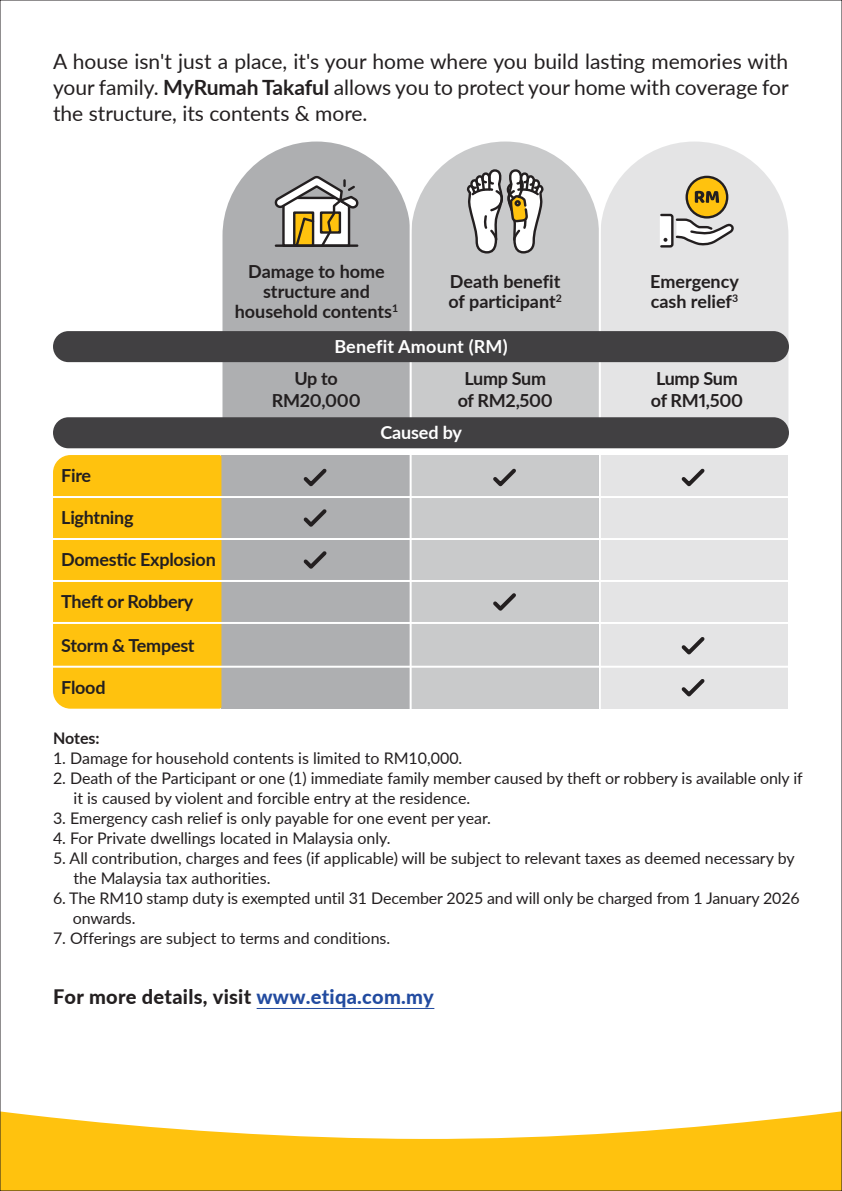
<style>
.page{position:relative;width:842px;height:1191px;background:#fff}
.page>*{position:absolute;margin:0;border:0;box-sizing:border-box;transform-origin:0 0}
.t1{font:21px/26px "Lato";color:#231f20;text-align:justify}
.t2{font:800 20px "Lato";letter-spacing:.015em;color:#231f20}
.t3{font:700 18px/20px "Lato";letter-spacing:-.015em;color:#231f20;text-align:center}
.t4{font:700 18px "Lato";letter-spacing:.005em;color:#fff}
.t5{font:16px/20px "Lato";color:#231f20}
.t6{font:700 16px "Lato";letter-spacing:-.005em;color:#231f20}
.s1{font-weight:700}
.s2{color:#224ba0}
</style>
<div class="page">
<svg style="left:2px;top:1111px;width:838px;height:78px;fill:#ffc20e"></svg>
<hr style="left:257px;top:1008px;width:177px;height:1px;background:#224ba0">
<div style="left:221px;top:455px;width:190px;height:253px;background:#aeafb1"></div>
<div style="left:410px;top:455px;width:189px;height:253px;background:#c9cacb"></div>
<div style="left:598px;top:455px;width:190px;height:253px;background:#e4e4e5"></div>
<svg style="left:222px;top:141px;width:188px;height:276px;background:#b6b7b8"></svg>
<svg style="left:412px;top:141px;width:187px;height:276px;background:#cecfd0"></svg>
<svg style="left:601px;top:141px;width:187px;height:285px;background:#e6e6e7"></svg>
<div style="left:53px;top:455px;width:168px;height:253px;background:#ffc20e"></div>
<hr style="left:410px;top:138px;width:2px;height:577px;background:#fff">
<hr style="left:599px;top:138px;width:2px;height:577px;background:#fff">
<hr style="left:35px;top:496px;width:775px;height:2px;background:#fff">
<hr style="left:35px;top:538px;width:775px;height:2px;background:#fff">
<hr style="left:35px;top:580px;width:775px;height:2px;background:#fff">
<hr style="left:35px;top:622px;width:775px;height:2px;background:#fff">
<hr style="left:35px;top:665px;width:775px;height:2px;background:#fff">
<div style="left:53px;top:417px;width:736px;height:31px;background:#414042;border-radius:16px"></div>
<div style="left:53px;top:331px;width:736px;height:31px;background:#414042;border-radius:16px"></div>
<svg style="left:273px;top:174px;width:88px;height:75px"></svg>
<div style="left:687px;top:177px;width:40px;height:40px;background:#ffc20e;border-radius:50%"></div>
<div style="left:685px;top:176px;width:43px;height:42px;border:2px solid #231f20;border-radius:50%"></div>
<svg style="left:695px;top:191px;width:24px;height:12px"></svg>
<svg style="left:659px;top:213px;width:76px;height:36px"></svg>
<svg style="left:681px;top:637px;width:24px;height:18px"></svg>
<svg style="left:681px;top:679px;width:24px;height:18px"></svg>
<svg style="left:303px;top:468px;width:24px;height:19px"></svg>
<svg style="left:303px;top:509px;width:24px;height:18px"></svg>
<svg style="left:303px;top:551px;width:24px;height:18px"></svg>
<svg style="left:681px;top:468px;width:24px;height:19px"></svg>
<svg style="left:493px;top:468px;width:23px;height:19px"></svg>
<svg style="left:493px;top:593px;width:23px;height:18px"></svg>
<svg style="left:466px;top:167px;width:78px;height:88px"></svg>
<h1 class="t1" style="left:53px;top:47px;width:737px">A house isn't just a place, it's your home where you build lasting memories with your family. <span class="s1">MyRumah Takaful</span> allows you to protect your home with coverage for the structure, its contents &amp; more.</h1>
<p class="t3" style="left:235px;top:260px;width:165px">Damage to home structure and household contents<sup>1</sup></p>
<p class="t3" style="left:448px;top:270px;width:115px;text-align:left">Death benefit of participant<sup>2</sup></p>
<p class="t3" style="left:650px;top:270px;width:90px;text-align:left">Emergency cash relief<sup>3</sup></p>
<p class="t4" style="left:334px;top:333px;width:175px">Benefit Amount (RM)</p>
<p class="t3" style="left:272px;top:366px;width:90px;line-height:22px">Up to<br>RM20,000</p>
<p class="t3" style="left:458px;top:366px;width:97px;line-height:22px">Lump Sum of RM2,500</p>
<p class="t3" style="left:651px;top:366px;width:94px;line-height:22px;text-align:left">Lump Sum of RM1,500</p>
<p class="t3" style="left:61px;top:465px;width:31px">Fire</p>
<p class="t3" style="left:61px;top:507px;width:74px">Lightning</p>
<p class="t3" style="left:61px;top:549px;width:156px">Domestic Explosion</p>
<p class="t3" style="left:61px;top:591px;width:134px">Theft or Robbery</p>
<p class="t3" style="left:61px;top:634px;width:135px">Storm &amp; Tempest</p>
<p class="t3" style="left:61px;top:676px;width:46px">Flood</p>
<p class="t4" style="left:380px;top:419px;width:83px">Caused by</p>
<p class="t6" style="left:53px;top:726px;width:48px">Notes:</p>
<p class="t5" style="left:53px;top:747px;width:411px">1. Damage for household contents is limited to RM10,000.</p>
<p class="t5" style="left:73px;top:767px;width:731px;text-indent:-20px">2. Death of the Participant or one (1) immediate family member caused by theft or robbery is available only if it is caused by violent and forcible entry at the residence.</p>
<p class="t5" style="left:53px;top:807px;width:439px">3. Emergency cash relief is only payable for one event per year.</p>
<p class="t5" style="left:53px;top:827px;width:339px">4. For Private dwellings located in Malaysia only.</p>
<p class="t5" style="left:73px;top:847px;width:723px;text-indent:-20px">5. All contribution, charges and fees (if applicable) will be subject to relevant taxes as deemed necessary by the Malaysia tax authorities.</p>
<p class="t5" style="left:73px;top:887px;width:728px;text-indent:-20px">6. The RM10 stamp duty is exempted until 31 December 2025 and will only be charged from 1 January 2026 onwards.</p>
<p class="t5" style="left:53px;top:927px;width:339px">7. Offerings are subject to terms and conditions.</p>
<p class="t2" style="left:53px;top:981px;width:382px">For more details, visit <span class="s2">www.etiqa.com.my</span></p>
</div>
